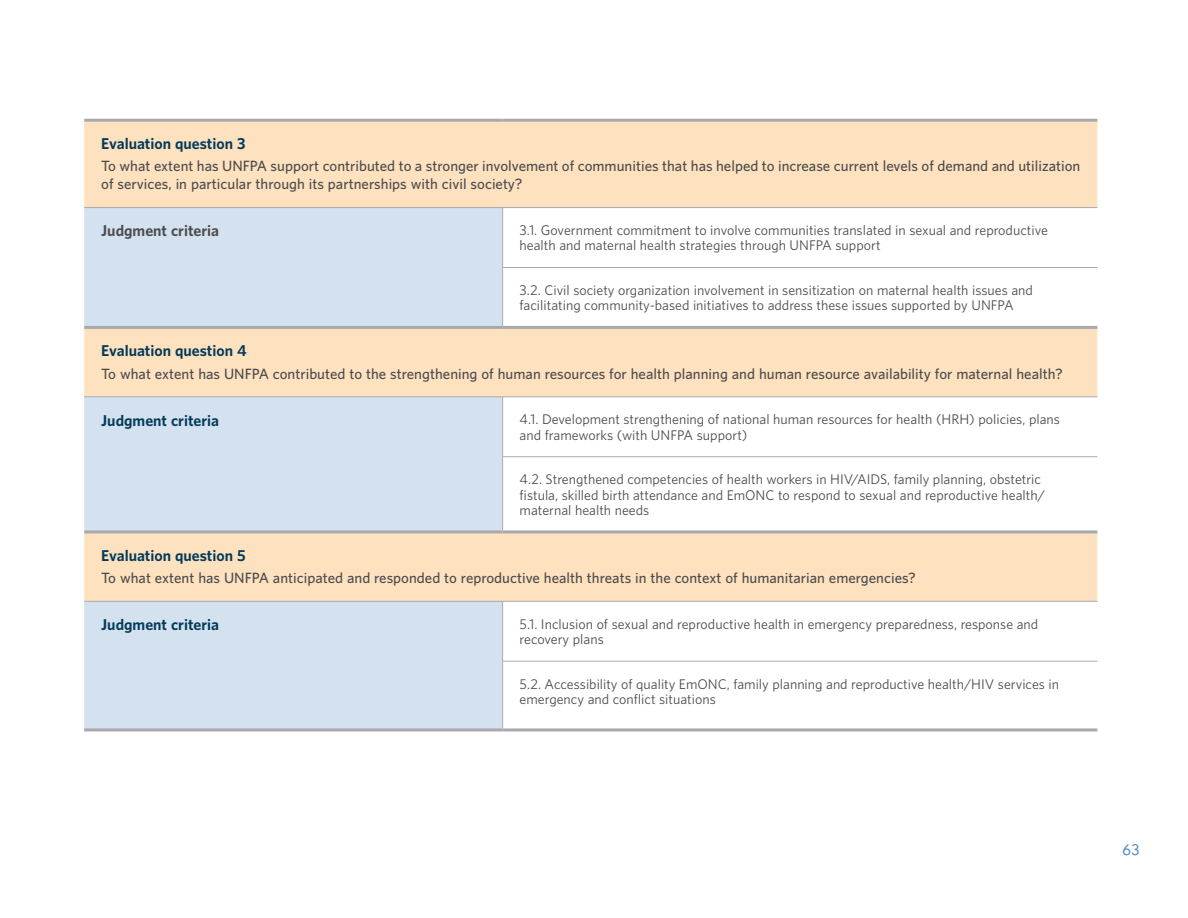
<style>
.page{position:relative;width:1188px;height:918px;background:#fff}
.page>*{position:absolute;margin:0;border:0;box-sizing:border-box;transform-origin:0 0}
.t1{font:15px "A Metro";color:#4a89be}
.table_content_headli{font:700 14.25px "UNFPA";color:#043b5a}
.table_content_headli-2{font:700 14.25px "UNFPA";color:#4b4c4d}
.table_content_text01{font:600 13.5px/18px "UNFPA";color:#4b4c4d}
.table_content_text02{font:12.75px/15.3px "UNFPA Text";color:#4b4c4d}
</style>
<div class="page">
<svg style="left:84px;top:122px;width:1013px;height:479px;fill:#fee1bf"></svg>
<svg style="left:84px;top:208px;width:419px;height:520px;background:#dee0e2"></svg>
<hr style="left:502px;top:208px;width:1px;height:59px;background:#a8a9ad">
<hr style="left:502px;top:267px;width:595px;height:1px;background:#a8a9ad">
<hr style="left:502px;top:268px;width:1px;height:58px;background:#a8a9ad">
<hr style="left:502px;top:397px;width:1px;height:60px;background:#a8a9ad">
<hr style="left:502px;top:456px;width:595px;height:1px;background:#a8a9ad">
<hr style="left:502px;top:457px;width:1px;height:73px;background:#a8a9ad">
<hr style="left:502px;top:601px;width:1px;height:60px;background:#a8a9ad">
<hr style="left:502px;top:661px;width:595px;height:1px;background:#a8a9ad">
<hr style="left:502px;top:661px;width:1px;height:67px;background:#a8a9ad">
<hr style="left:84px;top:119px;width:419px;height:3px;background:#a8a9ad">
<hr style="left:503px;top:119px;width:594px;height:3px;background:#a8a9ad">
<hr style="left:84px;top:207px;width:419px;height:1px;background:#a8a9ad">
<hr style="left:503px;top:207px;width:594px;height:1px;background:#a8a9ad">
<hr style="left:84px;top:326px;width:419px;height:3px;background:#a8a9ad">
<hr style="left:503px;top:326px;width:594px;height:3px;background:#a8a9ad">
<hr style="left:84px;top:397px;width:419px;height:1px;background:#a8a9ad">
<hr style="left:503px;top:397px;width:594px;height:1px;background:#a8a9ad">
<hr style="left:84px;top:530px;width:419px;height:3px;background:#a8a9ad">
<hr style="left:503px;top:530px;width:594px;height:3px;background:#a8a9ad">
<hr style="left:84px;top:601px;width:419px;height:1px;background:#a8a9ad">
<hr style="left:503px;top:601px;width:594px;height:1px;background:#a8a9ad">
<hr style="left:84px;top:728px;width:419px;height:3px;background:#a8a9ad">
<hr style="left:503px;top:728px;width:594px;height:3px;background:#a8a9ad">
<p class="table_content_headli" style="left:101px;top:134px;width:146px">Evaluation question 3</p>
<p class="table_content_text01" style="left:101px;top:157px;width:981px">To what extent has UNFPA support contributed to a stronger involvement of communities that has helped to increase current levels of demand and utilization of services, in particular through its partnerships with civil society?</p>
<p class="table_content_headli-2" style="left:101px;top:222px;width:119px">Judgment criteria</p>
<p class="table_content_text02" style="left:520px;top:222px;width:530px">3.1. Government commitment to involve communities translated in sexual and reproductive health and maternal health strategies through UNFPA support</p>
<p class="table_content_text02" style="left:520px;top:282px;width:515px">3.2. Civil society organization involvement in sensitization on maternal health issues and facilitating community-based initiatives to address these issues supported by UNFPA</p>
<p class="table_content_headli" style="left:101px;top:341px;width:147px">Evaluation question 4</p>
<p class="table_content_text01" style="left:101px;top:364px;width:963px">To what extent has UNFPA contributed to the strengthening of human resources for health planning and human resource availability for maternal health?</p>
<p class="table_content_headli" style="left:101px;top:411px;width:119px">Judgment criteria</p>
<p class="table_content_text02" style="left:520px;top:412px;width:542px">4.1. Development strengthening of national human resources for health (HRH) policies, plans and frameworks (with UNFPA support)</p>
<p class="table_content_text02" style="left:520px;top:471px;width:527px">4.2. Strengthened competencies of health workers in HIV/AIDS, family planning, obstetric fistula, skilled birth attendance and EmONC to respond to sexual and reproductive health/ maternal health needs</p>
<p class="table_content_headli" style="left:101px;top:546px;width:146px">Evaluation question 5</p>
<p class="table_content_text01" style="left:101px;top:568px;width:816px">To what extent has UNFPA anticipated and responded to reproductive health threats in the context of humanitarian emergencies?</p>
<p class="table_content_headli" style="left:101px;top:615px;width:119px">Judgment criteria</p>
<p class="table_content_text02" style="left:520px;top:616px;width:520px">5.1. Inclusion of sexual and reproductive health in emergency preparedness, response and recovery plans</p>
<p class="table_content_text02" style="left:520px;top:676px;width:541px">5.2. Accessibility of quality EmONC, family planning and reproductive health/HIV services in emergency and conflict situations</p>
<p class="t1" style="left:1123px;top:841px;width:19px">63</p>
</div>
